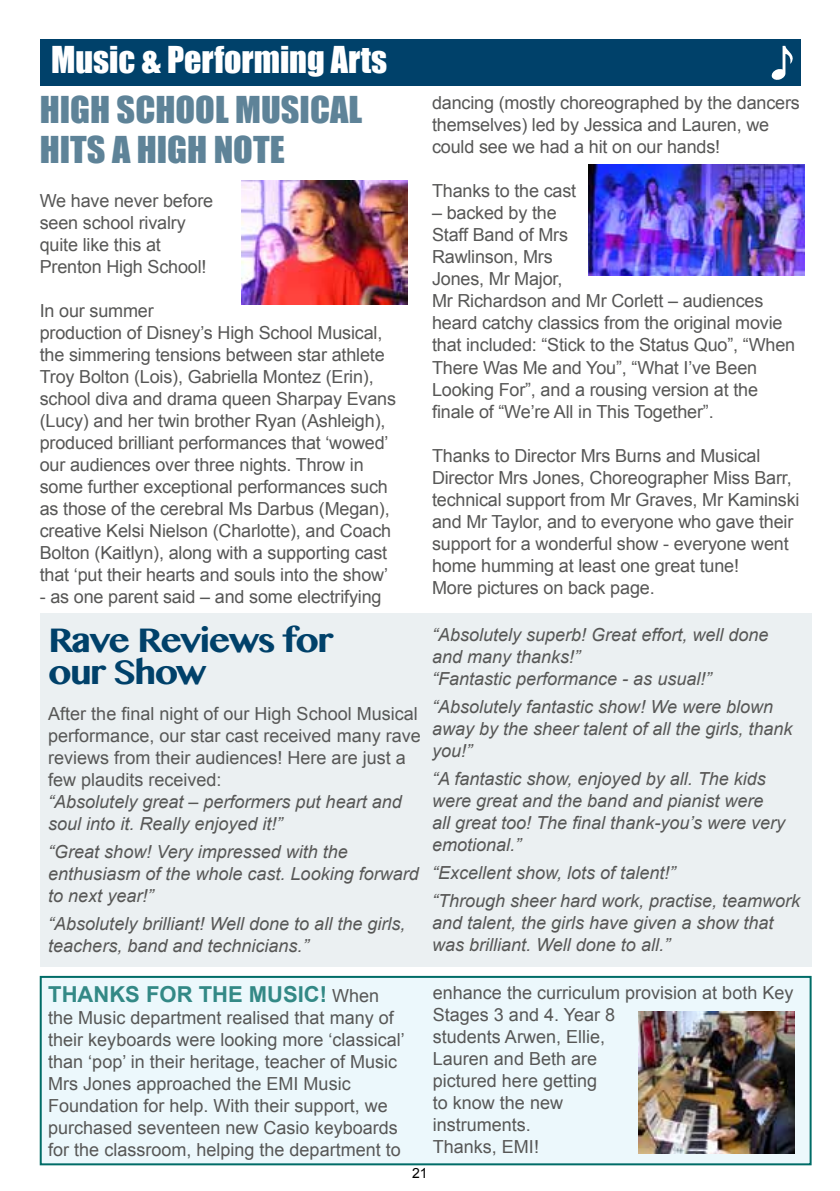
<style>
.page{position:relative;width:840px;height:1191px;background:#fff}
.page>*{position:absolute;margin:0;border:0;box-sizing:border-box;transform-origin:0 0}
.t1{font:34px/40px "Impact";color:#5e8398;scale:1.06 1}
.t2{font:700 34px/32px "Myanmar MN";letter-spacing:-.05em;color:#00416a;scale:1.06 1}
.t3{font:34px "Impact";color:#fff}
.t4{font:700 22px "Arial";color:#338986}
.t5{font:18px/22px "Arial";letter-spacing:-.01em;color:#575756}
.t6{font:italic 18px/22px "Arial";color:#575756}
.t7{font:14px "Arial";color:#000}
.s1{font-weight:400;font-size:18px;color:#575756}
</style>
<div class="page">
<div style="left:40px;top:614px;width:771px;height:353px;background:#ebf0f2"></div>
<div style="left:40px;top:40px;width:759px;height:46px;background:#00416a"></div>
<svg style="left:771px;top:46px;width:22px;height:34px"></svg>
<img style="left:241px;top:180px;width:167px;height:125px">
<img style="left:588px;top:164px;width:216px;height:111px">
<div style="left:40px;top:976px;width:771px;height:189px;background:#ecf8fc;border:2px solid #006c67"></div>
<img style="left:638px;top:1011px;width:156px;height:143px">
<h1 class="t3" style="left:51px;top:34px;width:337px">Music &amp; Performing Arts</h1>
<h1 class="t1" style="left:40px;top:89px;width:305px">HIGH SCHOOL MUSICAL<br>HITS A HIGH NOTE</h1>
<p class="t5" style="left:40px;top:190px;width:175px">We have never before seen school rivalry quite like this at<br>Prenton High School!</p>
<p class="t5" style="left:40px;top:300px;width:357px">In our summer<br>production of Disney’s High School Musical, the simmering tensions between star athlete Troy Bolton (Lois), Gabriella Montez (Erin), school diva and drama queen Sharpay Evans (Lucy) and her twin brother Ryan (Ashleigh), produced brilliant performances that ‘wowed’ our audiences over three nights. Throw in some further exceptional performances such as those of the cerebral Ms Darbus (Megan), creative Kelsi Nielson (Charlotte), and Coach Bolton (Kaitlyn), along with a supporting cast that ‘put their hearts and souls into the show’</p>
<p class="t5" style="left:40px;top:586px;width:343px">- as one parent said – and some electrifying</p>
<h1 class="t2" style="left:48px;top:624px;width:270px">Rave Reviews for our Show</h1>
<p class="t5" style="left:48px;top:702px;width:374px">After the final night of our High School Musical performance, our star cast received many rave reviews from their audiences! Here are just a few plaudits received:</p>
<p class="t6" style="left:48px;top:790px;width:355px">“Absolutely great – performers put heart and soul into it. Really enjoyed it!”</p>
<p class="t6" style="left:48px;top:840px;width:372px">“Great show! Very impressed with the enthusiasm of the whole cast. Looking forward to next year!”</p>
<p class="t6" style="left:48px;top:912px;width:358px">“Absolutely brilliant! Well done to all the girls, teachers, band and technicians.”</p>
<p class="t5" style="left:432px;top:92px;width:369px">dancing (mostly choreographed by the dancers themselves) led by Jessica and Lauren, we could see we had a hit on our hands!</p>
<p class="t5" style="left:432px;top:180px;width:146px">Thanks to the cast</p>
<p class="t5" style="left:432px;top:202px;width:364px">– backed by the<br>Staff Band of Mrs<br>Rawlinson, Mrs<br>Jones, Mr Major,<br>Mr Richardson and Mr Corlett – audiences heard catchy classics from the original movie that included: “Stick to the Status Quo”, “When<br>There Was Me and You”, “What I’ve Been<br>Looking For”, and a rousing version at the finale of “We’re All in This Together”.</p>
<p class="t5" style="left:432px;top:444px;width:369px">Thanks to Director Mrs Burns and Musical Director Mrs Jones, Choreographer Miss Barr, technical support from Mr Graves, Mr Kaminski and Mr Taylor, and to everyone who gave their support for a wonderful show - everyone went home humming at least one great tune!<br>More pictures on back page.</p>
<p class="t6" style="left:432px;top:623px;width:338px">“Absolutely superb! Great effort, well done and many thanks!”<br>“Fantastic performance - as usual!”</p>
<p class="t6" style="left:432px;top:695px;width:362px">“Absolutely fantastic show! We were blown away by the sheer talent of all the girls, thank you!”</p>
<p class="t6" style="left:432px;top:767px;width:354px">“A fantastic show, enjoyed by all. The kids were great and the band and pianist were all great too! The final thank-you’s were very emotional.”</p>
<p class="t6" style="left:432px;top:858px;width:369px;line-height:28px">“Excellent show, lots of talent!”<br>“Through sheer hard work, practise, teamwork</p>
<p class="t6" style="left:432px;top:911px;width:343px">and talent, the girls have given a show that was brilliant. Well done to all.”</p>
<p class="t4" style="left:48px;top:979px;width:332px">THANKS FOR THE MUSIC! <span class="s1">When</span></p>
<p class="t5" style="left:48px;top:1006px;width:358px">the Music department realised that many of their keyboards were looking more ‘classical’ than ‘pop’ in their heritage, teacher of Music Mrs Jones approached the EMI Music Foundation for help. With their support, we purchased seventeen new Casio keyboards for the classroom, helping the department to</p>
<p class="t5" style="left:432px;top:981px;width:362px">enhance the curriculum provision at both Key<br>Stages 3 and 4. Year 8<br>students Arwen, Ellie,<br>Lauren and Beth are<br>pictured here getting<br>to know the new<br>instruments.<br>Thanks, EMI!</p>
<p class="t7" style="left:412px;top:1164px;width:17px">21</p>
</div>
